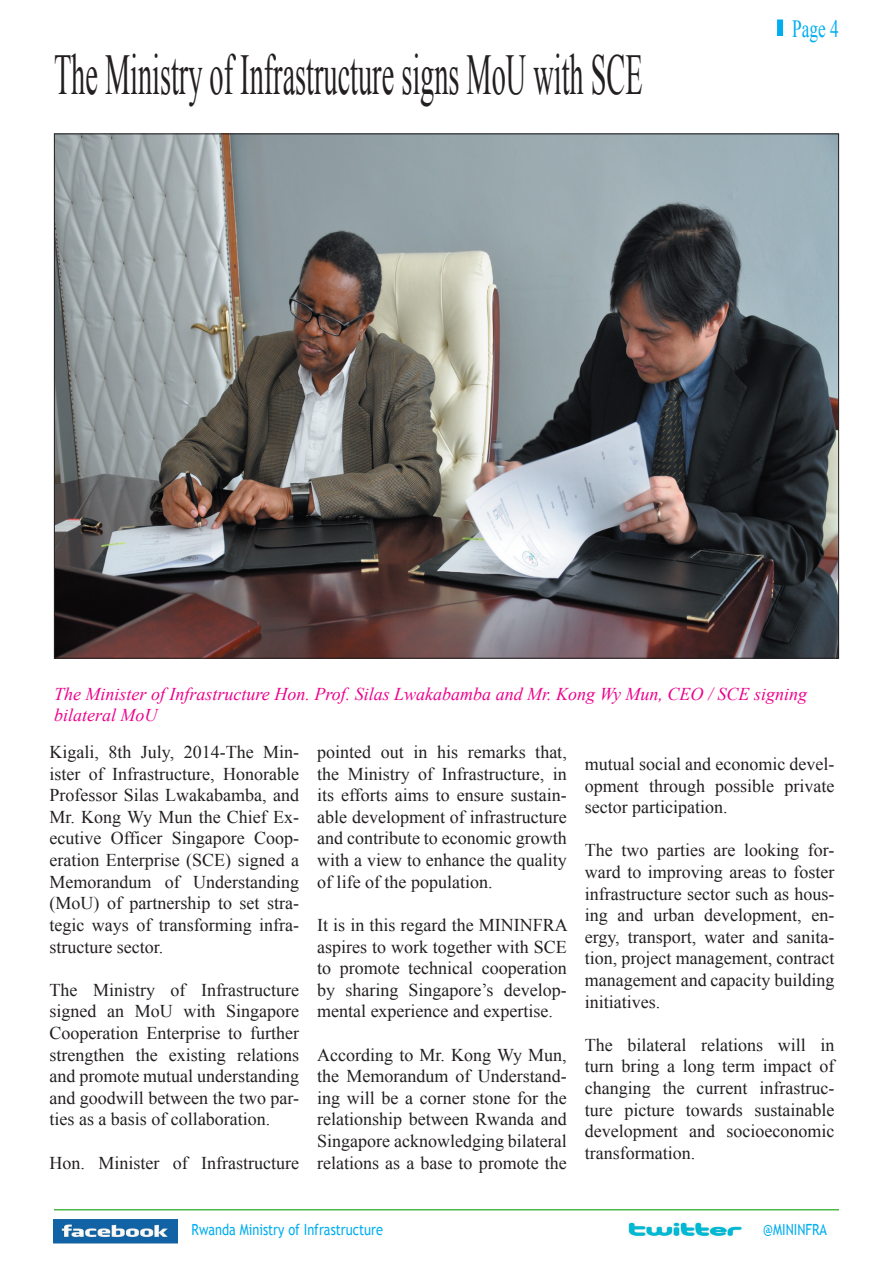
<style>
.page{position:relative;width:893px;height:1263px;background:#fff}
.page>*{position:absolute;margin:0;border:0;box-sizing:border-box;transform-origin:0 0}
.t1{font:57.6px "Times New Roman";color:#231f20;scale:.49 1}
.t2{font:24.75px "Times New Roman";color:#00aeef;scale:.7 1}
.t3{font:18px/21.6px "Times New Roman";color:#231f20;text-align:justify}
.t4{font:italic 18px/21.6px "Times New Roman";color:#ed028c}
.t5{font:15.45px "Trebuchet MS";color:#00aeef;scale:.83 1}
</style>
<div class="page">
<hr style="left:54px;top:1209px;width:785px;height:1px;background:#4cb848">
<img style="left:54px;top:1220px;width:124px;height:23px">
<img style="left:628px;top:1222px;width:114px;height:14px">
<div style="left:777px;top:19px;width:6px;height:17px;background:#00aeef"></div>
<img style="left:56px;top:136px;width:781px;height:520px">
<h1 class="t1" style="left:54px;top:36px;width:1203px">The Ministry of Infrastructure signs MoU with SCE</h1>
<h2 class="t2" style="left:792px;top:12px;width:68px">Page 4</h2>
<p class="t4" style="left:54px;top:682px;width:755px">The Minister of Infrastructure Hon. Prof. Silas Lwakabamba and Mr. Kong Wy Mun, CEO / SCE signing bilateral MoU</p>
<p class="t3" style="left:49px;top:741px;width:251px">Kigali, 8th July, 2014-The Min&shy;ister of Infrastructure, Honorable Professor Silas Lwakabamba, and Mr. Kong Wy Mun the Chief Ex&shy;ecutive Officer Singapore Coop&shy;eration Enterprise (SCE) signed a Memorandum of Understanding (MoU) of partnership to set stra&shy;tegic ways of transforming infra&shy;structure sector.</p>
<p class="t3" style="left:49px;top:978px;width:251px">The Ministry of Infrastructure signed an MoU with Singapore Cooperation Enterprise to further strengthen the existing relations and promote mutual understanding and goodwill between the two par&shy;ties as a basis of collaboration.</p>
<p class="t3" style="left:50px;top:1151px;width:251px">Hon. Minister of Infrastructure</p>
<p class="t3" style="left:317px;top:741px;width:251px">pointed out in his remarks that, the Ministry of Infrastructure, in its efforts aims to ensure sustain&shy;able development of infrastructure and contribute to economic growth with a view to enhance the quality of life of the population.</p>
<p class="t3" style="left:317px;top:914px;width:252px">It is in this regard the MININFRA aspires to work together with SCE to promote technical cooperation by sharing Singapore’s develop&shy;mental experience and expertise.</p>
<p class="t3" style="left:317px;top:1043px;width:251px">According to Mr. Kong Wy Mun, the Memorandum of Understand&shy;ing will be a corner stone for the relationship between Rwanda and Singapore acknowledging bilateral relations as a base to promote the</p>
<p class="t3" style="left:585px;top:753px;width:251px">mutual social and economic devel&shy;opment through possible private sector participation.</p>
<p class="t3" style="left:585px;top:839px;width:251px">The two parties are looking for&shy;ward to improving areas to foster infrastructure sector such as hous&shy;ing and urban development, en&shy;ergy, transport, water and sanita&shy;tion, project management, contract management and capacity building initiatives.</p>
<p class="t3" style="left:585px;top:1034px;width:251px">The bilateral relations will in turn bring a long term impact of changing the current infrastruc&shy;ture picture towards sustainable development and socioeconomic transformation.</p>
<p class="t5" style="left:192px;top:1220px;width:232px">Rwanda Ministry of Infrastructure</p>
<p class="t5" style="left:763px;top:1220px;width:78px">@MININFRA</p>
</div>
